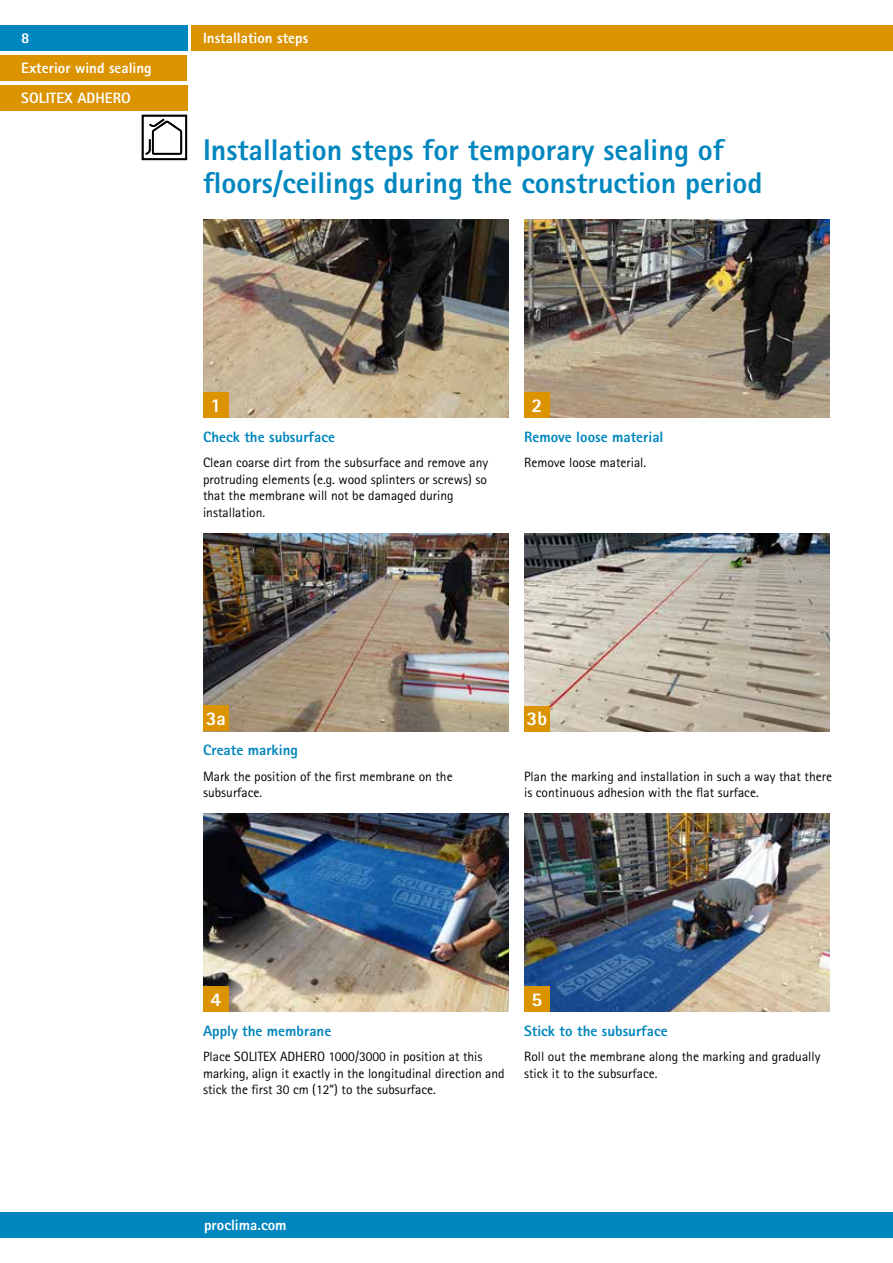
<style>
.page{position:relative;width:893px;height:1263px;background:#fff}
.page>*{position:absolute;margin:0;border:0;box-sizing:border-box;transform-origin:0 0}
.t1{font:800 30px/33px "Rotis Sans Serif Pro";color:#0086be}
.t2{font:800 19.5px "Rotis Sans Serif Pro";color:#fff}
.t3{font:800 15px "Rotis Sans Serif Pro";color:#0086be}
.t4{font:800 15px/29.7px "Rotis Sans Serif Pro";color:#fff}
.t5{font:13.5px/16.5px "Rotis Sans Serif Pro";color:#000}
</style>
<div class="page">
<div style="left:0;top:1212px;width:893px;height:25px;background:#0086be"></div>
<div style="left:0;top:26px;width:187px;height:25px;background:#0086be"></div>
<div style="left:0;top:55px;width:187px;height:26px;background:#db9300"></div>
<div style="left:191px;top:26px;width:702px;height:25px;background:#db9300"></div>
<div style="left:0;top:85px;width:187px;height:26px;background:#db9300"></div>
<img style="left:203px;top:220px;width:305px;height:198px">
<img style="left:203px;top:533px;width:305px;height:198px">
<img style="left:524px;top:814px;width:305px;height:198px">
<img style="left:524px;top:220px;width:305px;height:198px">
<img style="left:203px;top:814px;width:305px;height:198px">
<div style="left:203px;top:392px;width:26px;height:26px;background:#db9300"></div>
<div style="left:524px;top:392px;width:26px;height:26px;background:#db9300"></div>
<div style="left:203px;top:706px;width:26px;height:25px;background:#db9300"></div>
<div style="left:524px;top:986px;width:26px;height:26px;background:#db9300"></div>
<div style="left:203px;top:986px;width:26px;height:26px;background:#db9300"></div>
<svg style="left:142px;top:115px;width:45px;height:45px"></svg>
<img style="left:524px;top:533px;width:305px;height:198px">
<div style="left:524px;top:706px;width:26px;height:25px;background:#db9300"></div>
<p class="t4" style="left:21px;top:23px;width:132px">8<br>Exterior wind sealing</p>
<p class="t4" style="left:203px;top:23px;width:119px">System advantages</p>
<p class="t4" style="left:203px;top:23px;width:107px">Installation steps</p>
<p class="t4" style="left:21px;top:83px;width:111px">SOLITEX ADHERO</p>
<h1 class="t1" style="left:203px;top:133px;width:561px">Installation steps for temporary sealing of floors/ceilings during the construction period</h1>
<h2 class="t2" style="left:210px;top:393px;width:12px">1</h2>
<h2 class="t2" style="left:531px;top:393px;width:12px">2</h2>
<p class="t3" style="left:203px;top:427px;width:133px">Check the subsurface</p>
<p class="t5" style="left:203px;top:454px;width:287px">Clean coarse dirt from the subsurface and remove any protruding elements (e.g. wood splinters or screws) so that the membrane will not be damaged during installation.</p>
<p class="t3" style="left:524px;top:427px;width:141px">Remove loose material</p>
<p class="t5" style="left:524px;top:454px;width:124px">Remove loose material.</p>
<h2 class="t2" style="left:206px;top:706px;width:22px">3a</h2>
<p class="t3" style="left:203px;top:740px;width:96px">Create marking</p>
<p class="t5" style="left:203px;top:768px;width:251px">Mark the position of the first membrane on the subsurface.</p>
<h2 class="t2" style="left:527px;top:706px;width:22px">3b</h2>
<p class="t5" style="left:524px;top:768px;width:309px">Plan the marking and installation in such a way that there is continuous adhesion with the flat surface.</p>
<h2 class="t2" style="left:210px;top:987px;width:12px">4</h2>
<h2 class="t2" style="left:531px;top:987px;width:12px">5</h2>
<p class="t3" style="left:203px;top:1021px;width:130px">Apply the membrane</p>
<p class="t5" style="left:203px;top:1048px;width:303px">Place SOLITEX ADHERO 1000/3000 in position at this marking, align it exactly in the longitudinal direction and stick the first 30 cm (12”) to the subsurface.</p>
<p class="t3" style="left:524px;top:1021px;width:145px">Stick to the subsurface</p>
<p class="t5" style="left:524px;top:1048px;width:298px">Roll out the membrane along the marking and gradually stick it to the subsurface.</p>
<p class="t4" style="left:204px;top:1210px;width:84px">proclima.com</p>
</div>
